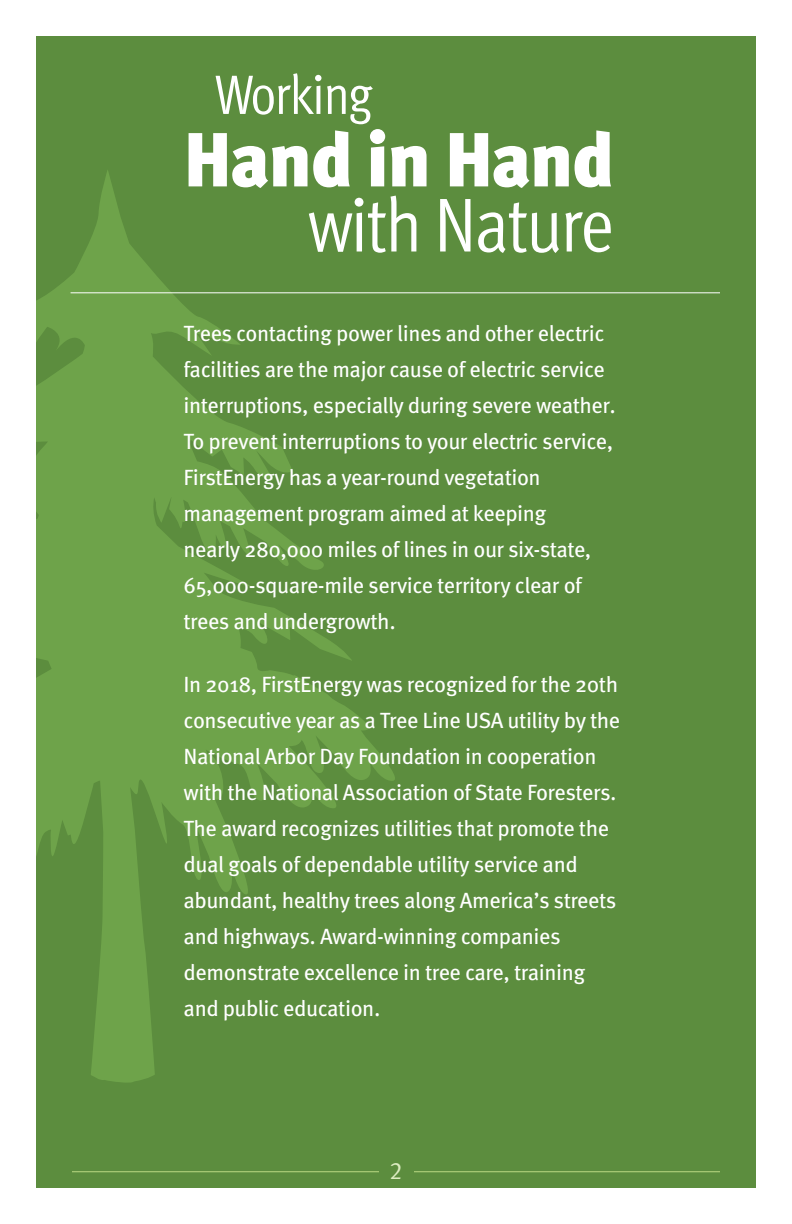
<style>
.page{position:relative;width:792px;height:1224px;background:#fff}
.page>*{position:absolute;margin:0;border:0;box-sizing:border-box;transform-origin:0 0}
.Main_heads{font:76.4px "Meta OT Cond Norm";letter-spacing:-.03em;color:#fff}
.Main_heads-2{font:900 76.4px "Meta OT";letter-spacing:-.025em;color:#fff}
.Main_heads-3{font:55.6px "Meta OT Cond Norm";letter-spacing:-.03em;color:#fff}
.t1{font:24px "Meta OT Norm";color:#ddecc2}
.t2{font:22px/36px "Meta OT";letter-spacing:-.02em;color:#fff}
</style>
<div class="page">
<div style="left:36px;top:36px;width:720px;height:1152px;background:#5c8d3e"></div>
<svg style="left:36px;top:170px;width:369px;height:913px"></svg>
<hr style="left:71px;top:292px;width:649px;height:1px;background:#fff">
<hr style="left:72px;top:1171px;width:648px;height:1px;background:#bbda84">
<div style="left:379px;top:1155px;width:34px;height:29px;background:#5c8d3e"></div>
<p class="Main_heads-3" style="left:215px;top:60px;width:158px">Working</p>
<p class="Main_heads-2" style="left:184px;top:114px;width:433px">Hand in Hand</p>
<p class="Main_heads" style="left:308px;top:177px;width:307px">with Nature</p>
<p class="t2" style="left:184px;top:316px;width:434px">Trees contacting power lines and other electric facilities are the major cause of electric service interruptions, especially during severe weather.<br>To prevent interruptions to your electric service, FirstEnergy has a year-round vegetation management program aimed at keeping<br>nearly 280,000 miles of lines in our six-state, 65,000-square-mile service territory clear of trees and undergrowth.</p>
<p class="t2" style="left:184px;top:667px;width:438px">In 2018, FirstEnergy was recognized for the 20th consecutive year as a Tree Line USA utility by the National Arbor Day Foundation in cooperation with the National Association of State Foresters.<br>The award recognizes utilities that promote the dual goals of dependable utility service and abundant, healthy trees along America’s streets and highways. Award-winning companies demonstrate excellence in tree care, training and public education.</p>
<p class="t1" style="left:390px;top:1156px;width:14px">2</p>
</div>
